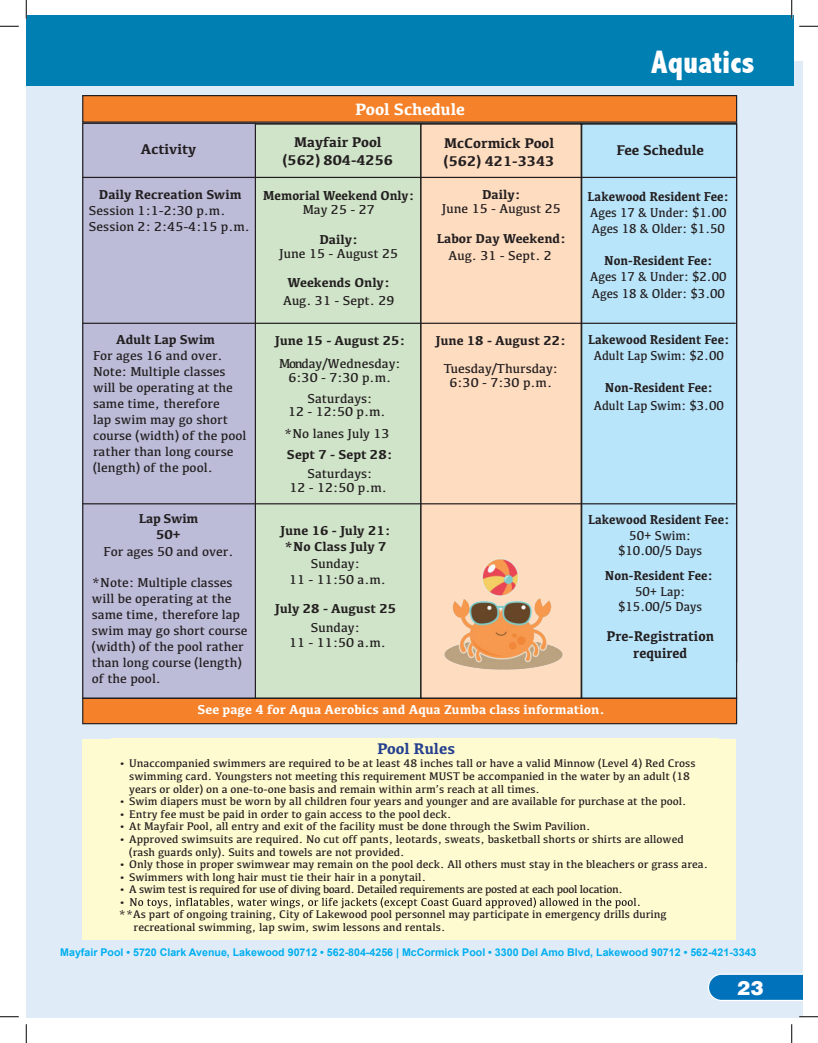
<style>
.page{position:relative;width:818px;height:1043px;background:#fff}
.page>*{position:absolute;margin:0;border:0;box-sizing:border-box;transform-origin:0 0}
.Course{font:800 condensed 32.5px "Abadi";color:#fff}
.t1{font:900 20px "Helvetica";color:#fff}
.t2{font:700 17px "Kefa";color:#fff}
.t3{font:700 16px "Kefa";color:#25408f}
.t4{font:700 14.62px/17.5px "Kefa";color:#231f20;text-align:center}
.t5{font:700 14.62px/16.4px "Kefa";color:#231f20;text-align:center;scale:.93 1}
.t6{font:13.38px/16px "Kefa";color:#231f20;text-align:center}
.t7{font:13.38px/16px "Kefa";color:#231f20;text-align:center;scale:.93 1}
.t8{font:700 13.38px/15.5px "Kefa";color:#231f20;text-align:center;scale:.93 1}
.t9{font:700 13.38px/17.5px "Kefa";color:#231f20;text-align:center}
.t10{font:700 13.38px "Kefa";color:#fff}
.t11{font:700 13.38px/14.6px "Kefa";color:#231f20;text-align:center;scale:.95 1}
.t12{font:700 13.38px/16px "Kefa";letter-spacing:-.02em;color:#231f20;text-align:center}
.t13{font:11.38px/12.6px "Kefa";color:#231f20}
.t14{font:11.38px "Kefa";letter-spacing:-.03em;color:#231f20}
.t15{font:700 10.62px "Arial";color:#00aeef}
.s1{font-weight:700}
.s2{font-weight:400}
</style>
<div class="page">
<div style="left:26px;top:61px;width:776px;height:956px;background:#dfecf7"></div>
<div style="left:26px;top:15px;width:767px;height:70px;background:#007fb2"></div>
<svg style="left:708px;top:973px;width:94px;height:28px;background:#2385c5"></svg>
<div style="left:83px;top:696px;width:653px;height:27px;background:#f5822b"></div>
<div style="left:83px;top:96px;width:653px;height:26px;background:#f5822b"></div>
<div style="left:82px;top:95px;width:655px;height:28px;border:1px solid #231f20"></div>
<div style="left:83px;top:123px;width:173px;height:575px;background:#bcbcd9"></div>
<div style="left:82px;top:123px;width:174px;height:576px;border:1px solid #231f20"></div>
<div style="left:255px;top:124px;width:165px;height:574px;background:#d0e4c9"></div>
<div style="left:255px;top:123px;width:166px;height:576px;border:1px solid #231f20"></div>
<div style="left:421px;top:124px;width:160px;height:574px;background:#fedcc0"></div>
<div style="left:420px;top:123px;width:161px;height:576px;border:1px solid #231f20"></div>
<div style="left:581px;top:124px;width:155px;height:574px;background:#b9e5fb"></div>
<div style="left:581px;top:123px;width:156px;height:576px;border:1px solid #231f20"></div>
<hr style="left:82px;top:177px;width:653px;height:1px;background:#231f20">
<hr style="left:82px;top:323px;width:653px;height:1px;background:#231f20">
<hr style="left:82px;top:503px;width:653px;height:1px;background:#231f20">
<div style="left:82px;top:697px;width:655px;height:27px;border:1px solid #231f20"></div>
<img style="left:444px;top:558px;width:119px;height:112px">
<div style="left:82px;top:738px;width:653px;height:201px;background:#fffbd0"></div>
<svg style="left:130px;top:897px;width:509px;height:11px"></svg>
<svg style="left:0;top:25px;width:19px;height:2px"></svg>
<svg style="left:799px;top:25px;width:19px;height:2px"></svg>
<svg style="left:0;top:1016px;width:19px;height:1px"></svg>
<svg style="left:799px;top:1015px;width:19px;height:2px"></svg>
<svg style="left:25px;top:0;width:2px;height:19px"></svg>
<svg style="left:25px;top:1024px;width:2px;height:18px"></svg>
<svg style="left:790px;top:0;width:2px;height:19px"></svg>
<svg style="left:791px;top:1024px;width:1px;height:18px"></svg>
<p class="t2" style="left:355px;top:98px;width:111px">Pool Schedule</p>
<p class="Course" style="left:651px;top:43px;width:105px">Aquatics</p>
<p class="t4" style="left:141px;top:139px;width:57px">Activity</p>
<p class="t4" style="left:283px;top:133px;width:112px">Mayfair Pool (562) 804-4256</p>
<p class="t4" style="left:444px;top:134px;width:112px;text-align:left">McCormick Pool (562) 421-3343</p>
<p class="t4" style="left:616px;top:141px;width:89px">Fee Schedule</p>
<p class="t6" style="left:89px;top:186px;width:162px;text-align:left;text-indent:10px"><span class="s1">Daily Recreation Swim<br></span>Session 1:1-2:30 p.m.<br>Session 2: 2:45-4:15 p.m.</p>
<p class="t11" style="left:263px;top:187px;width:161px">Memorial Weekend Only:<br><span class="s2">May 25 - 27</span></p>
<p class="t6" style="left:279px;top:231px;width:121px;line-height:14.6px"><span class="s1">Daily:<br></span>June 15 - August 25</p>
<p class="t6" style="left:283px;top:274px;width:113px;line-height:17.5px"><span class="s1">Weekends Only:<br></span>Aug. 31 - Sept. 29</p>
<p class="t6" style="left:442px;top:187px;width:121px;line-height:14.6px"><span class="s1">Daily:<br></span>June 15 - August 25</p>
<p class="t9" style="left:436px;top:229px;width:131px">Labor Day Weekend:<br><span class="s2">Aug. 31 - Sept. 2</span></p>
<p class="t7" style="left:587px;top:188px;width:154px;text-align:left"><span class="s1">Lakewood Resident Fee:<br></span>Ages 17 &amp; Under: $1.00<br>Ages 18 &amp; Older: $1.50</p>
<p class="t7" style="left:590px;top:252px;width:148px"><span class="s1">Non-Resident Fee:<br></span>Ages 17 &amp; Under: $2.00</p>
<p class="t7" style="left:591px;top:285px;width:145px">Ages 18 &amp; Older: $3.00</p>
<p class="t6" style="left:93px;top:331px;width:155px;text-align:left;text-indent:23px"><span class="s1">Adult Lap Swim<br></span>For ages 16 and over.<br>Note: Multiple classes will be operating at the same time, therefore<br>lap swim may go short course (width) of the pool rather than long course (length) of the pool.</p>
<p class="t6" style="left:275px;top:328px;width:132px;line-height:23.1px"><span class="s1">June 15 - August 25:<br></span>Monday/Wednesday:</p>
<p class="t6" style="left:288px;top:367px;width:104px;line-height:20.6px">6:30 - 7:30 p.m.<br>Saturdays:</p>
<p class="t6" style="left:284px;top:400px;width:110px;line-height:21.4px;text-align:left">12 - 12:50 p.m. *No lanes July 13<br><span class="s1">Sept 7 - Sept 28:</span></p>
<p class="t6" style="left:289px;top:466px;width:99px;line-height:13.4px">Saturdays:<br>12 - 12:50 p.m.</p>
<p class="t6" style="left:435px;top:326px;width:132px;line-height:28px"><span class="s1">June 18 - August 22:<br></span>Tuesday/Thursday:</p>
<p class="t6" style="left:449px;top:374px;width:104px">6:30 - 7:30 p.m.</p>
<p class="t8" style="left:588px;top:331px;width:154px;line-height:16px">Lakewood Resident Fee:<br><span class="s2">Adult Lap Swim: $2.00</span></p>
<p class="t7" style="left:593px;top:378px;width:141px;line-height:17.5px"><span class="s1">Non-Resident Fee:<br></span>Adult Lap Swim: $3.00</p>
<p class="t12" style="left:139px;top:509px;width:61px">Lap Swim<br>50+</p>
<p class="t6" style="left:103px;top:543px;width:131px">For ages 50 and over.</p>
<p class="t6" style="left:92px;top:573px;width:157px;text-align:left">*Note: Multiple classes will be operating at the same time, therefore lap swim may go short course (width) of the pool rather than long course (length) of the pool.</p>
<p class="t8" style="left:588px;top:511px;width:154px">Lakewood Resident Fee:<br><span class="s2">50+ Swim:<br>$10.00/5 Days</span></p>
<p class="t7" style="left:618px;top:583px;width:92px;line-height:14.9px">50+ Lap: $15.00/5 Days</p>
<p class="t9" style="left:280px;top:522px;width:112px;line-height:16px">June 16 - July 21: *No Class July 7</p>
<p class="t6" style="left:289px;top:556px;width:98px;line-height:15.4px">Sunday:<br>11 - 11:50 a.m.</p>
<p class="t8" style="left:604px;top:567px;width:118px">Non-Resident Fee:</p>
<p class="t9" style="left:275px;top:598px;width:123px;line-height:19px">July 28 - August 25<br><span class="s2">Sunday:</span></p>
<p class="t6" style="left:289px;top:634px;width:98px">11 - 11:50 a.m.</p>
<p class="t5" style="left:606px;top:627px;width:117px">Pre-Registration required</p>
<p class="t10" style="left:197px;top:700px;width:409px">See page 4 for Aqua Aerobics and Aqua Zumba class information.</p>
<p class="t3" style="left:377px;top:738px;width:79px">Pool Rules</p>
<p class="t13" style="left:129px;top:757px;width:568px;text-indent:-10px">• Unaccompanied swimmers are required to be at least 48 inches tall or have a valid Minnow (Level 4) Red Cross swimming card. Youngsters not meeting this requirement MUST be accompanied in the water by an adult (18 years or older) on a one-to-one basis and remain within arm’s reach at all times.</p>
<p class="t13" style="left:119px;top:794px;width:569px">• Swim diapers must be worn by all children four years and younger and are available for purchase at the pool.</p>
<p class="t13" style="left:119px;top:807px;width:334px">• Entry fee must be paid in order to gain access to the pool deck.</p>
<p class="t13" style="left:119px;top:820px;width:473px">• At Mayfair Pool, all entry and exit of the facility must be done through the Swim Pavilion.</p>
<p class="t13" style="left:129px;top:832px;width:556px;text-indent:-10px">• Approved swimsuits are required. No cut off pants, leotards, sweats, basketball shorts or shirts are allowed (rash guards only). Suits and towels are not provided.</p>
<p class="t13" style="left:119px;top:857px;width:590px">• Only those in proper swimwear may remain on the pool deck. All others must stay in the bleachers or grass area.</p>
<p class="t13" style="left:119px;top:870px;width:308px">• Swimmers with long hair must tie their hair in a ponytail.</p>
<p class="t14" style="left:119px;top:882px;width:505px">• A swim test is required for use of diving board. Detailed requirements are posted at each pool location.</p>
<p class="t13" style="left:119px;top:895px;width:8px">•</p>
<p class="t13" style="left:119px;top:908px;width:549px">**As part of ongoing training, City of Lakewood pool personnel may participate in emergency drills during</p>
<p class="t13" style="left:133px;top:920px;width:313px">recreational swimming, lap swim, swim lessons and rentals.</p>
<p class="t15" style="left:60px;top:944px;width:697px">Mayfair Pool • 5720 Clark Avenue, Lakewood 90712 • 562-804-4256 | McCormick Pool • 3300 Del Amo Blvd, Lakewood 90712 • 562-421-3343</p>
<p class="t1" style="left:737px;top:975px;width:28px">23</p>
</div>
